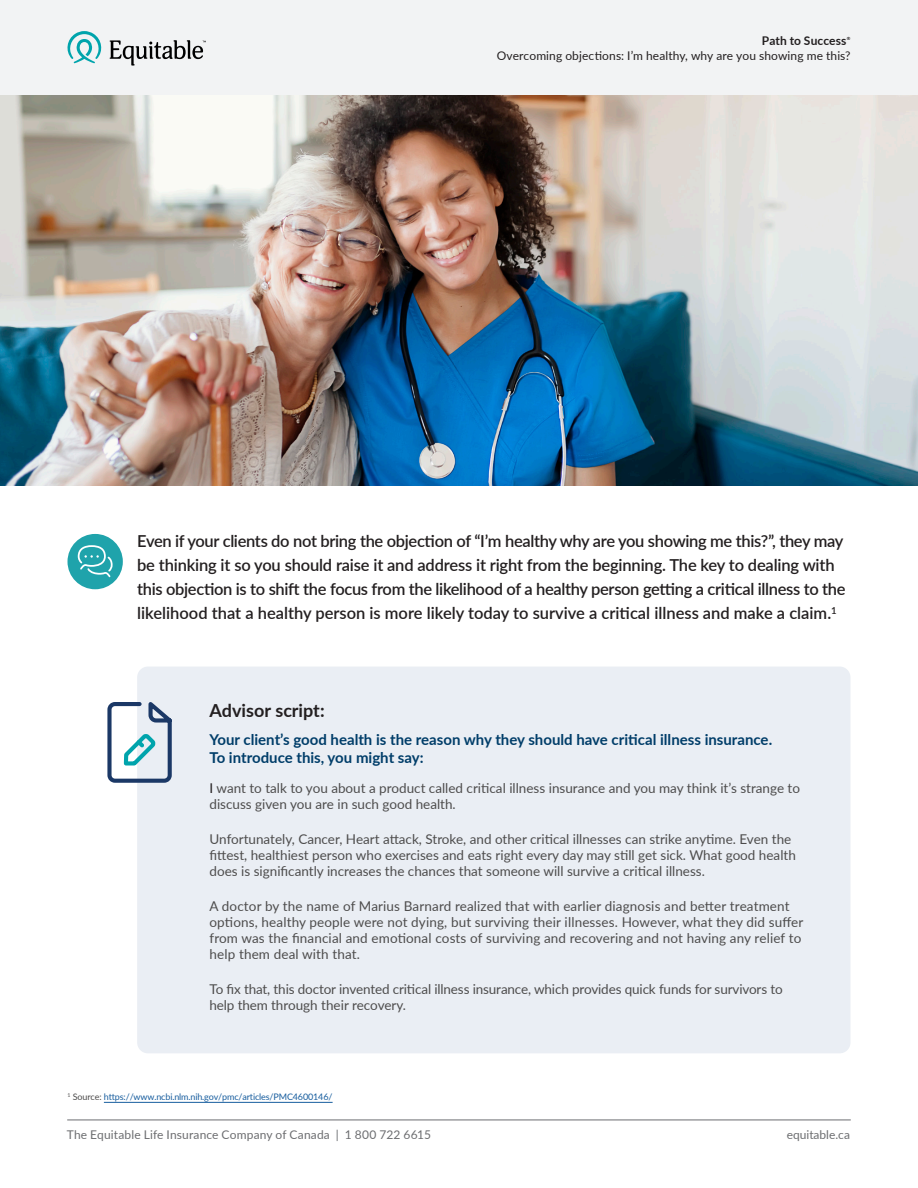
<style>
.page{position:relative;width:918px;height:1188px;background:#fff}
.page>*{position:absolute;margin:0;border:0;box-sizing:border-box;transform-origin:0 0}
.t1{font:700 18px "Lato";color:#231f20}
.t2{font:600 16.5px/24px "Lato";letter-spacing:-.02em;color:#231f20}
.t3{font:700 15px/18px "Lato";color:#003d69}
.t4{font:13.5px/16.2px "Lato";color:#4d4c4c}
.t5{font:12px "Lato";letter-spacing:.01em;color:#6c6d70}
.t6{font:12px "Lato";letter-spacing:.01em;color:#231f20}
.t7{font:700 12px "Lato";letter-spacing:.01em;color:#231f20}
.t8{font:9px "Lato";letter-spacing:-.015em;color:#175d9e}
.t9{font:700 4.35px "Lato";color:#231f20}
.s1{color:#231f20}
.s2{color:#4d4c4c}
</style>
<div class="page">
<div style="left:137px;top:667px;width:713px;height:386px;background:#eaeef4;border-radius:11px"></div>
<div style="left:68px;top:534px;width:55px;height:55px;background:#1fa3ab;border-radius:50%"></div>
<svg style="left:77px;top:545px;width:36px;height:33px"></svg>
<hr style="left:104px;top:1102px;width:229px;height:1px;background:#175d9e">
<svg style="left:107px;top:702px;width:65px;height:81px"></svg>
<img style="left:0;top:94px;width:918px;height:392px">
<div style="left:0;top:0;width:918px;height:94px;background:#f2f3f4"></div>
<svg style="left:68px;top:31px;width:34px;height:32px"></svg>
<svg style="left:110px;top:40px;width:96px;height:26px"></svg>
<hr style="left:67px;top:1120px;width:784px;height:1px;background:#6c6d70">
<p class="t7" style="left:762px;top:32px;width:86px">Path to Success</p>
<p class="t9" style="left:847px;top:35px;width:5px">®</p>
<p class="t6" style="left:497px;top:47px;width:355px">Overcoming objections: I’m healthy, why are you showing me this?</p>
<p class="t2" style="left:137px;top:529px;width:710px">Even if your clients do not bring the objection of “I’m healthy why are you showing me this?”, they may be thinking it so you should raise it and address it right from the beginning. The key to dealing with this objection is to shift the focus from the likelihood of a healthy person getting a critical illness to the likelihood that a healthy person is more likely today to survive a critical illness and make a claim.<sup>1</sup></p>
<h1 class="t1" style="left:210px;top:697px;width:117px">Advisor script:</h1>
<p class="t3" style="left:210px;top:730px;width:564px">Your client’s good health is the reason why they should have critical illness insurance.<br>To introduce this, you might say:</p>
<p class="t4" style="left:210px;top:779px;width:592px"><span class="s1">I</span> want to talk to you about a product called critical illness insurance and you may think it’s strange to discuss given you are in such good health.</p>
<p class="t4" style="left:210px;top:830px;width:588px">Unfortunately, Cancer, Heart attack, Stroke, and other critical illnesses can strike anytime. Even the fittest, healthiest person who exercises and eats right every day may still get sick. What good health does is significantly increases the chances that someone will survive a critical illness.</p>
<p class="t4" style="left:210px;top:897px;width:595px">A doctor by the name of Marius Barnard realized that with earlier diagnosis and better treatment options, healthy people were not dying, but surviving their illnesses. However, what they did suffer from was the financial and emotional costs of surviving and recovering and not having any relief to help them deal with that.</p>
<p class="t4" style="left:210px;top:980px;width:575px">To fix that, this doctor invented critical illness insurance, which provides quick funds for survivors to help them through their recovery.</p>
<p class="t8" style="left:68px;top:1091px;width:267px"><sup>1</sup> <span class="s2">Source:</span> https://www.ncbi.nlm.nih.gov/pmc/articles/PMC4600146/</p>
<p class="t5" style="left:67px;top:1126px;width:366px">The Equitable Life Insurance Company of Canada | 1 800 722 6615</p>
<p class="t5" style="left:787px;top:1126px;width:65px">equitable.ca</p>
</div>
